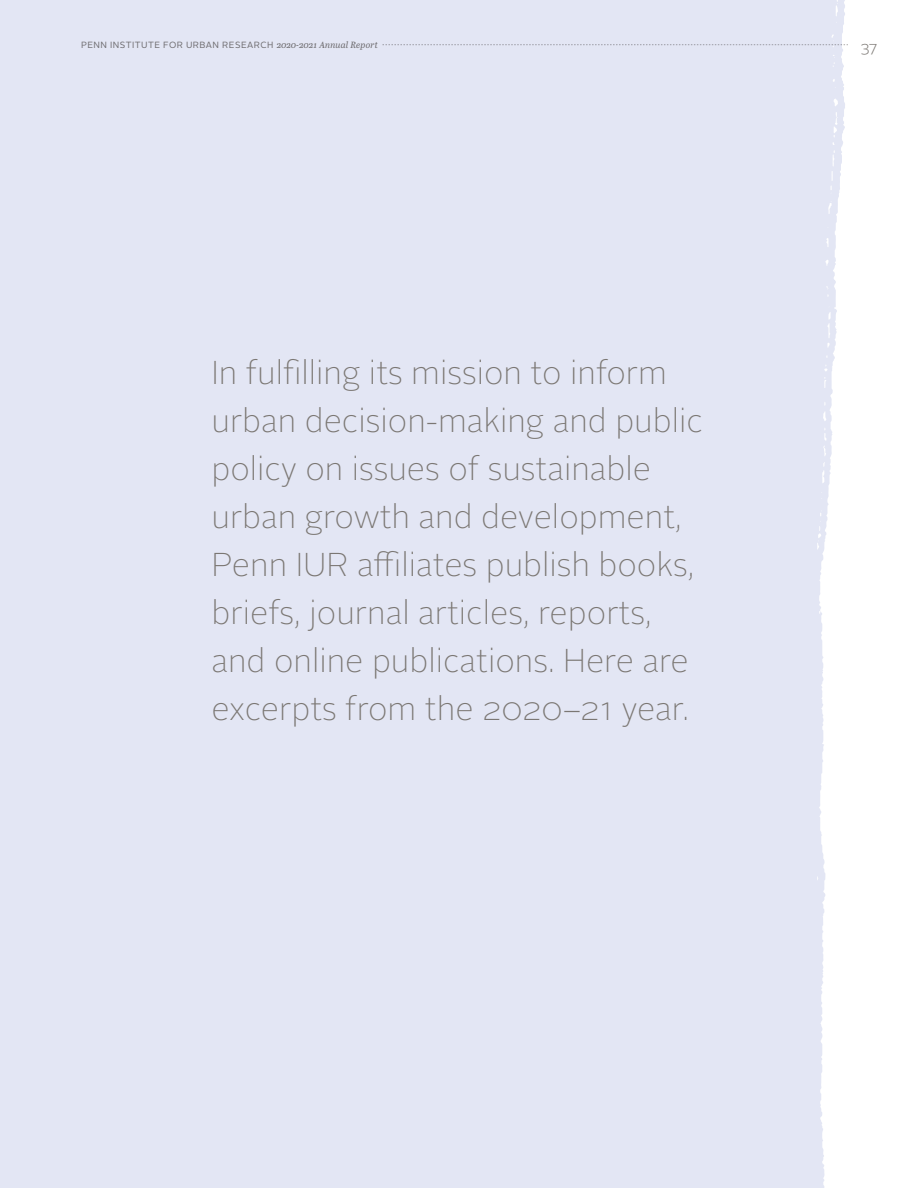
<style>
.page{position:relative;width:918px;height:1188px;background:#fff}
.page>*{position:absolute;margin:0;border:0;box-sizing:border-box;transform-origin:0 0}
.t1{font:100 33px/48px "Alright Sans";color:#7b7773}
.t2{font:300 15px "Alright Sans";color:#7b7773}
.t3{font:9px "Alright Sans";letter-spacing:.05em;color:#7b7773}
.s1{font-family:"Abril Text";font-style:italic}
</style>
<div class="page">
<div style="left:0;top:0;width:848px;height:1188px;background:#e3e6f4"></div>
<svg style="left:382px;top:44px;width:466px;height:1px"></svg>
<p class="t3" style="left:81px;top:38px;width:298px">PENN INSTITUTE FOR URBAN RESEARCH <span class="s1">2020-2021 Annual Report</span></p>
<p class="t2" style="left:860px;top:37px;width:19px">37</p>
<p class="t1" style="left:212px;top:349px;width:493px">In fulfilling its mission to inform urban decision-making and public policy on issues of sustainable urban growth and development, Penn IUR affiliates publish books, briefs, journal articles, reports, and online publications. Here are excerpts from the 2020–21 year.</p>
</div>
